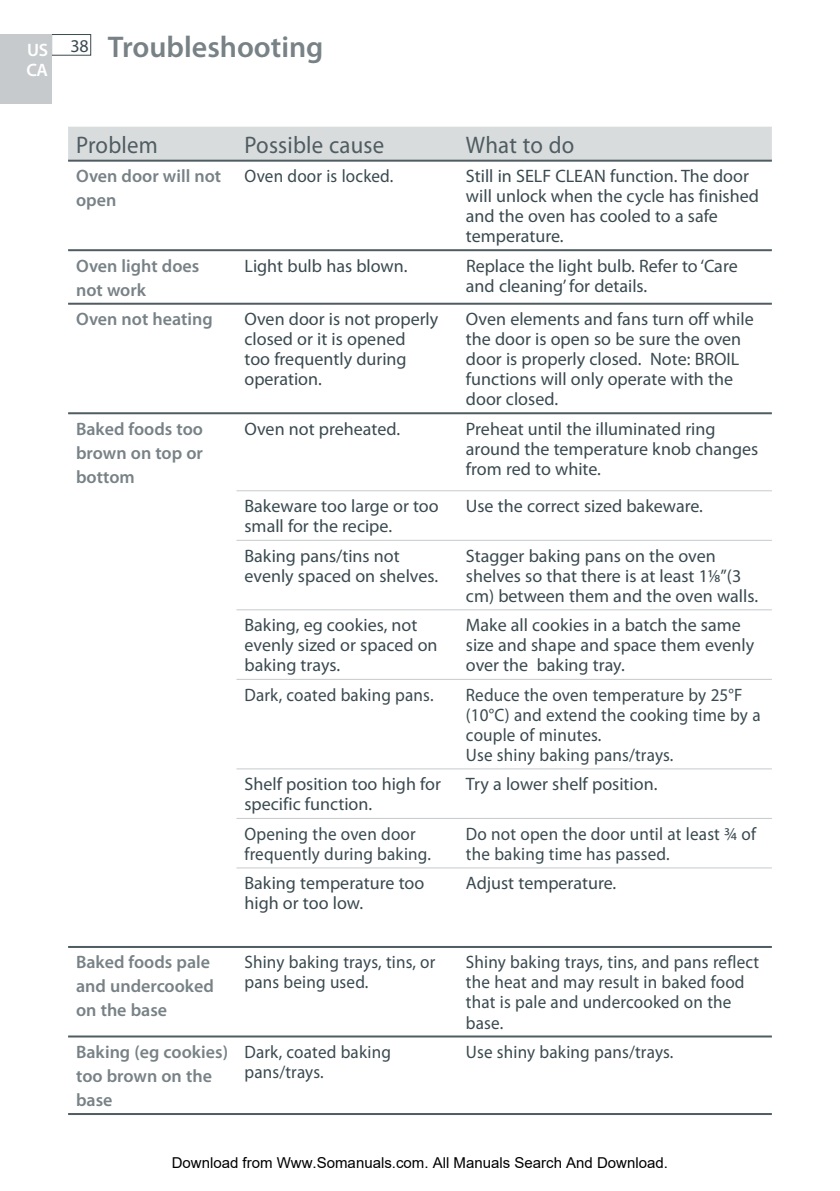
<style>
.page{position:relative;width:840px;height:1191px;background:#fff}
.page>*{position:absolute;margin:0;border:0;box-sizing:border-box;transform-origin:0 0}
.t1{font:600 30px "Myriad Pro";color:#788286}
.t2{font:24px "Myriad Pro";letter-spacing:.01em;color:#4f5d62;scale:.95 1}
.t3{font:18px/20px "Myriad Pro";color:#3a4a50}
.t4{font:18px/20px "Myriad Pro";color:#3a4a50;scale:.95 1}
.t5{font:600 18px/24px "Myriad Pro";color:#788286}
.t6{font:600 18px/20px "Myriad Pro";color:#fff}
.t7{font:15px "Arial";color:#000}
</style>
<div class="page">
<div style="left:51px;top:34px;width:40px;height:22px;border:1px solid #3a4a50"></div>
<div style="left:0;top:34px;width:51px;height:70px;background:#c6cacc"></div>
<div style="left:68px;top:127px;width:703px;height:33px;background:#d9dcdd"></div>
<hr style="left:68px;top:160px;width:703px;height:2px;background:#4f5d62">
<hr style="left:68px;top:412px;width:703px;height:2px;background:#4f5d62">
<hr style="left:68px;top:946px;width:703px;height:2px;background:#4f5d62">
<hr style="left:68px;top:1035px;width:703px;height:2px;background:#4f5d62">
<hr style="left:68px;top:249px;width:703px;height:2px;background:#4f5d62">
<hr style="left:68px;top:303px;width:703px;height:2px;background:#4f5d62">
<hr style="left:236px;top:490px;width:535px;height:1px;background:#c6cacc">
<hr style="left:236px;top:540px;width:535px;height:1px;background:#c6cacc">
<hr style="left:236px;top:609px;width:535px;height:1px;background:#c6cacc">
<hr style="left:236px;top:679px;width:535px;height:1px;background:#c6cacc">
<hr style="left:236px;top:768px;width:535px;height:1px;background:#c6cacc">
<hr style="left:236px;top:818px;width:535px;height:1px;background:#c6cacc">
<hr style="left:236px;top:867px;width:535px;height:1px;background:#c6cacc">
<hr style="left:68px;top:1113px;width:703px;height:2px;background:#4f5d62">
<p class="t6" style="left:26px;top:42px;width:64px">US <sup>38<br></sup>CA</p>
<h1 class="t1" style="left:108px;top:35px;width:217px">Troubleshooting</h1>
<h2 class="t2" style="left:76px;top:136px;width:87px">Problem</h2>
<h2 class="t2" style="left:244px;top:136px;width:148px">Possible cause</h2>
<h2 class="t2" style="left:465px;top:136px;width:116px">What to do</h2>
<p class="t5" style="left:76px;top:166px;width:146px">Oven door will not open</p>
<p class="t4" style="left:244px;top:168px;width:158px">Oven door is locked.</p>
<p class="t3" style="left:465px;top:168px;width:294px">Still in SELF CLEAN function. The door will unlock when the cycle has finished and the oven has cooled to a safe temperature.</p>
<p class="t5" style="left:76px;top:255px;width:125px">Oven light does not work</p>
<p class="t3" style="left:244px;top:257px;width:164px">Light bulb has blown.</p>
<p class="t3" style="left:465px;top:257px;width:273px">Replace the light bulb. Refer to ‘Care and cleaning’ for details.</p>
<p class="t5" style="left:76px;top:309px;width:138px">Oven not heating</p>
<p class="t3" style="left:244px;top:311px;width:195px">Oven door is not properly closed or it is opened<br>too frequently during operation.</p>
<p class="t3" style="left:465px;top:311px;width:289px">Oven elements and fans turn off while the door is open so be sure the oven door is properly closed. Note: BROIL functions will only operate with the door closed.</p>
<p class="t5" style="left:76px;top:418px;width:128px;text-align:justify">Baked foods too brown on top or bottom</p>
<p class="t3" style="left:244px;top:420px;width:157px">Oven not preheated.</p>
<p class="t3" style="left:465px;top:420px;width:294px">Preheat until the illuminated ring around the temperature knob changes from red to white.</p>
<p class="t3" style="left:244px;top:498px;width:196px">Bakeware too large or too small for the recipe.</p>
<p class="t3" style="left:465px;top:498px;width:238px">Use the correct sized bakeware.</p>
<p class="t3" style="left:244px;top:547px;width:195px">Baking pans/tins not evenly spaced on shelves.</p>
<p class="t3" style="left:465px;top:547px;width:293px">Stagger baking pans on the oven shelves so that there is at least 11⁄8”(3 cm) between them and the oven walls.</p>
<p class="t3" style="left:244px;top:617px;width:194px">Baking, eg cookies, not evenly sized or spaced on baking trays.</p>
<p class="t3" style="left:465px;top:617px;width:290px">Make all cookies in a batch the same size and shape and space them evenly over the baking tray.</p>
<p class="t4" style="left:244px;top:686px;width:200px">Dark, coated baking pans.</p>
<p class="t4" style="left:465px;top:686px;width:311px">Reduce the oven temperature by 25°F (10°C) and extend the cooking time by a couple of minutes.<br>Use shiny baking pans/trays.</p>
<p class="t3" style="left:244px;top:776px;width:198px">Shelf position too high for specific function.</p>
<p class="t3" style="left:465px;top:776px;width:193px">Try a lower shelf position.</p>
<p class="t4" style="left:244px;top:825px;width:198px">Opening the oven door frequently during baking.</p>
<p class="t4" style="left:465px;top:825px;width:307px">Do not open the door until at least ¾ of the baking time has passed.</p>
<p class="t3" style="left:244px;top:875px;width:181px">Baking temperature too high or too low.</p>
<p class="t3" style="left:465px;top:875px;width:152px">Adjust temperature.</p>
<p class="t5" style="left:76px;top:952px;width:139px">Baked foods pale and undercooked on the base</p>
<p class="t4" style="left:244px;top:954px;width:202px">Shiny baking trays, tins, or pans being used.</p>
<p class="t4" style="left:465px;top:954px;width:310px">Shiny baking trays, tins, and pans reflect the heat and may result in baked food that is pale and undercooked on the base.</p>
<p class="t5" style="left:76px;top:1041px;width:153px">Baking (eg cookies) too brown on the base</p>
<p class="t4" style="left:244px;top:1043px;width:156px">Dark, coated baking pans/trays.</p>
<p class="t4" style="left:465px;top:1043px;width:220px">Use shiny baking pans/trays.</p>
<p class="t7" style="left:172px;top:1154px;width:497px">Download from Www.Somanuals.com. All Manuals Search And Download.</p>
</div>
